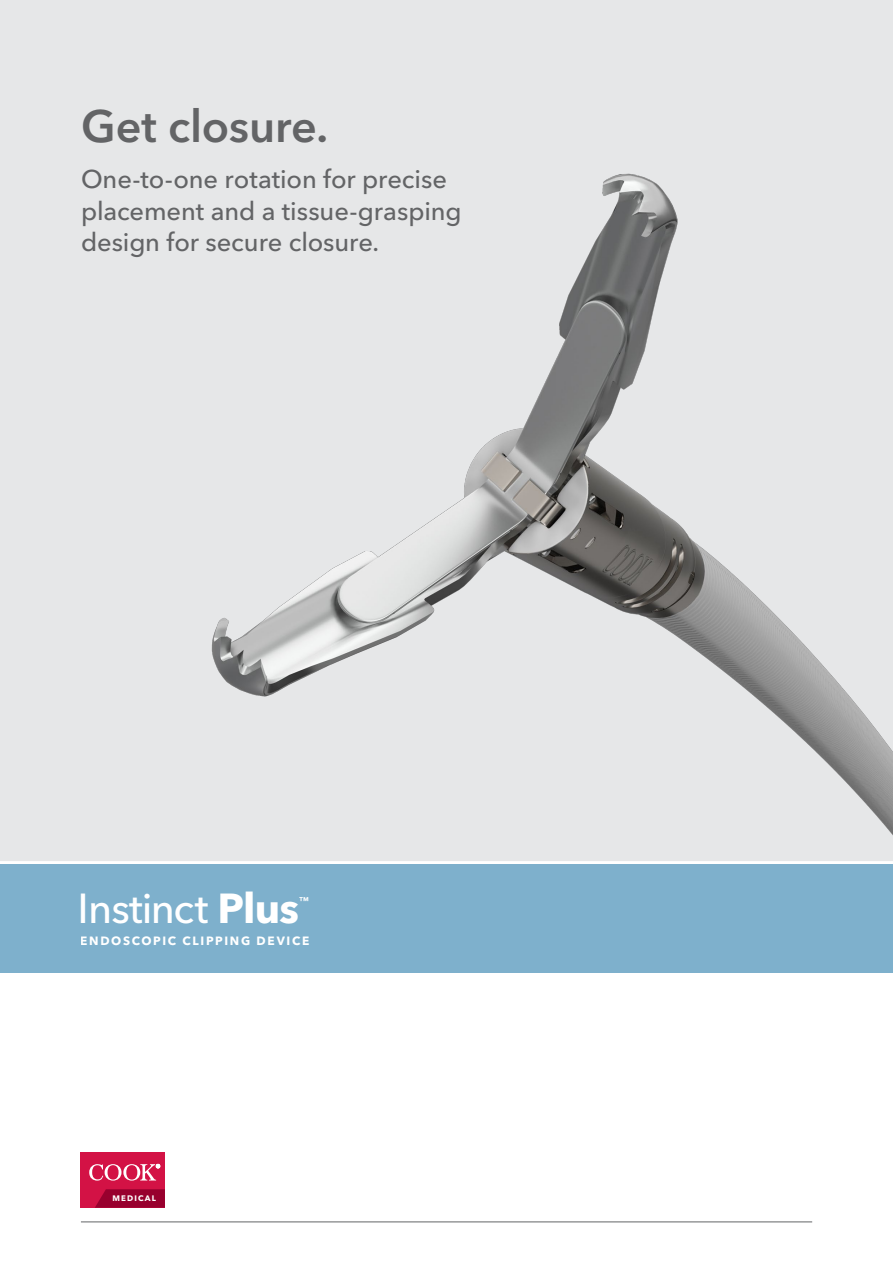
<style>
.page{position:relative;width:893px;height:1263px;background:#fff}
.page>*{position:absolute;margin:0;border:0;box-sizing:border-box;transform-origin:0 0}
.t1{font:600 45px "Avenir Next LT Pro";letter-spacing:-.005em;color:#636466}
.t2{font:500 41.55px "Avenir Next LT Pro";letter-spacing:-.02em;color:#fff}
.t3{font:500 25.5px/31.5px "Avenir Next LT Pro";letter-spacing:-.005em;color:#636466}
.t4{font:700 12px "Avenir Next LT Pro";letter-spacing:.14em;color:#fff}
.t5{font:600 9.75px "Avenir Next LT Pro";color:#fff}
.t6{font:700 7.95px "Avenir Next LT Pro";letter-spacing:.155em;color:#fff}
.s1{font-weight:700}
</style>
<div class="page">
<hr style="left:81px;top:1221px;width:731px;height:1px;background:#636466">
<div style="left:81px;top:1152px;width:84px;height:56px;background:#d31245"></div>
<svg style="left:95px;top:1189px;width:70px;height:19px"></svg>
<svg style="left:89px;top:1164px;width:71px;height:16px"></svg>
<div style="left:0;top:0;width:893px;height:864px;background:#e6e7e8"></div>
<hr style="left:0;top:861px;width:893px;height:3px;background:#fff">
<div style="left:0;top:864px;width:893px;height:108px;background:#7eb0cc"></div>
<img style="left:211px;top:173px;width:682px;height:662px">
<h1 class="t1" style="left:81px;top:99px;width:249px">Get closure.</h1>
<p class="t3" style="left:81px;top:164px;width:382px">One-to-one rotation for precise placement and a tissue-grasping design for secure closure.</p>
<h2 class="t2" style="left:78px;top:883px;width:223px">Instinct <span class="s1">Plus</span></h2>
<p class="t5" style="left:299px;top:895px;width:11px">™</p>
<p class="t4" style="left:80px;top:933px;width:231px">ENDOSCOPIC CLIPPING DEVICE</p>
<p class="t6" style="left:112px;top:1193px;width:45px">MEDICAL</p>
</div>
